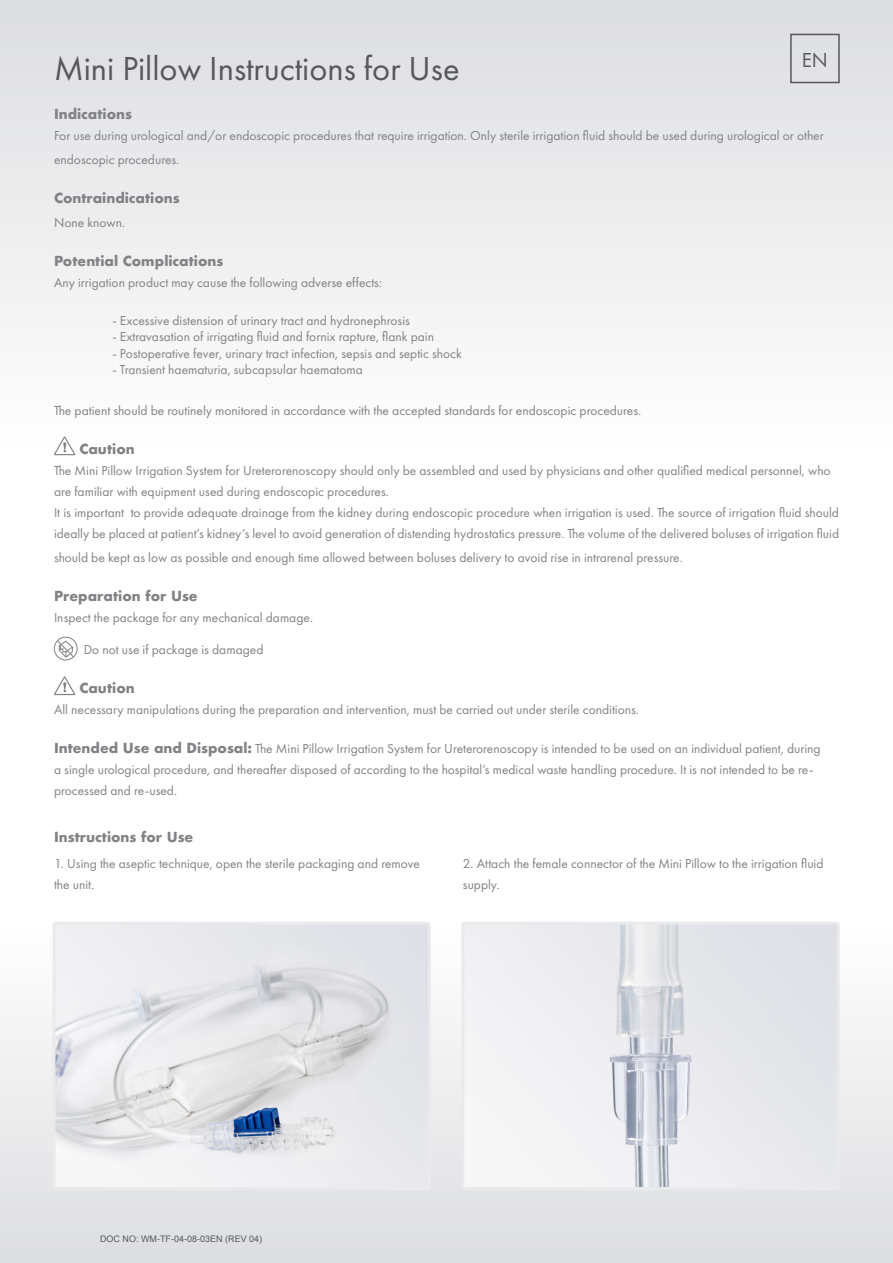
<style>
.page{position:relative;width:893px;height:1263px;background:#fff}
.page>*{position:absolute;margin:0;border:0;box-sizing:border-box;transform-origin:0 0}
.t1{font:34.5px "Futura PT";color:#57585a}
.t2{font:21px "Futura PT";color:#57585a}
.t3{font:13.5px/21px "Futura PT";color:#808285}
.t4{font:700 13.5px "Futura";color:#808285}
.t5{font:9px "Arial";color:#57585a}
.s1{font-family:"Futura";font-weight:700}
</style>
<div class="page">
<div style="left:0;top:927px;width:893px;height:336px;background:linear-gradient(to bottom,#fefefe,#dddee0)"></div>
<div style="left:0;top:0;width:893px;height:449px;background:linear-gradient(to bottom,#dcdddf,#fefefe)"></div>
<svg style="left:53px;top:436px;width:23px;height:20px"></svg>
<svg style="left:54px;top:676px;width:22px;height:20px"></svg>
<div style="left:54px;top:637px;width:24px;height:23px;border:1px solid #808285;border-radius:50%"></div>
<svg style="left:57px;top:640px;width:18px;height:18px"></svg>
<div style="left:790px;top:34px;width:50px;height:49px;border:2px solid #57585a"></div>
<img style="left:57px;top:926px;width:370px;height:260px">
<div style="left:53px;top:922px;width:378px;height:268px;border:3px solid #e9eaeb;border-radius:2px"></div>
<img style="left:465px;top:926px;width:371px;height:260px">
<div style="left:461px;top:922px;width:379px;height:268px;border:3px solid #e9eaeb;border-radius:2px"></div>
<h2 class="t2" style="left:802px;top:47px;width:28px">EN</h2>
<h1 class="t1" style="left:54px;top:48px;width:407px">Mini Pillow Instructions for Use</h1>
<p class="t4" style="left:54px;top:105px;width:80px">Indications</p>
<p class="t3" style="left:54px;top:124px;width:771px;line-height:24px">For use during urological and/or endoscopic procedures that require irrigation. Only sterile irrigation fluid should be used during urological or other endoscopic procedures.</p>
<p class="t4" style="left:54px;top:189px;width:127px">Contraindications</p>
<p class="t3" style="left:54px;top:212px;width:73px">None known.</p>
<p class="t4" style="left:54px;top:252px;width:171px">Potential Complications</p>
<p class="t3" style="left:54px;top:272px;width:330px">Any irrigation product may cause the following adverse effects:</p>
<p class="t3" style="left:112px;top:310px;width:299px">- Excessive distension of urinary tract and hydronephrosis</p>
<p class="t3" style="left:112px;top:326px;width:323px">- Extravasation of irrigating fluid and fornix rapture, flank pain</p>
<p class="t3" style="left:112px;top:343px;width:351px">- Postoperative fever, urinary tract infection, sepsis and septic shock</p>
<p class="t3" style="left:112px;top:359px;width:252px">- Transient haematuria, subcapsular haematoma</p>
<p class="t3" style="left:54px;top:400px;width:589px">The patient should be routinely monitored in accordance with the accepted standards for endoscopic procedures.</p>
<p class="t4" style="left:80px;top:440px;width:57px">Caution</p>
<p class="t3" style="left:54px;top:460px;width:787px">The Mini Pillow Irrigation System for Ureterorenoscopy should only be assembled and used by physicians and other qualified medical personnel, who are familiar with equipment used during endoscopic procedures.<br>It is important to provide adequate drainage from the kidney during endoscopic procedure when irrigation is used. The source of irrigation fluid should ideally be placed at patient’s kidney’s level to avoid generation of distending hydrostatics pressure. The volume of the delivered boluses of irrigation fluid</p>
<p class="t3" style="left:54px;top:547px;width:630px">should be kept as low as possible and enough time allowed between boluses delivery to avoid rise in intrarenal pressure.</p>
<p class="t4" style="left:54px;top:587px;width:145px">Preparation for Use</p>
<p class="t3" style="left:54px;top:607px;width:261px">Inspect the package for any mechanical damage.</p>
<p class="t3" style="left:84px;top:639px;width:181px">Do not use if package is damaged</p>
<p class="t4" style="left:80px;top:679px;width:57px">Caution</p>
<p class="t3" style="left:54px;top:699px;width:586px">All necessary manipulations during the preparation and intervention, must be carried out under sterile conditions.</p>
<p class="t3" style="left:54px;top:738px;width:768px"><span class="s1">Intended Use and Disposal:</span> The Mini Pillow Irrigation System for Ureterorenoscopy is intended to be used on an individual patient, during a single urological procedure, and thereafter disposed of according to the hospital’s medical waste handling procedure. It is not intended to be re&shy;processed and re-used.</p>
<p class="t4" style="left:54px;top:828px;width:141px">Instructions for Use</p>
<p class="t3" style="left:54px;top:853px;width:368px">1. Using the aseptic technique, open the sterile packaging and remove the unit.</p>
<p class="t3" style="left:463px;top:853px;width:362px">2. Attach the female connector of the Mini Pillow to the irrigation fluid supply.</p>
<p class="t5" style="left:100px;top:1234px;width:164px">DOC NO: WM-TF-04-08-03EN (REV 04)</p>
</div>
